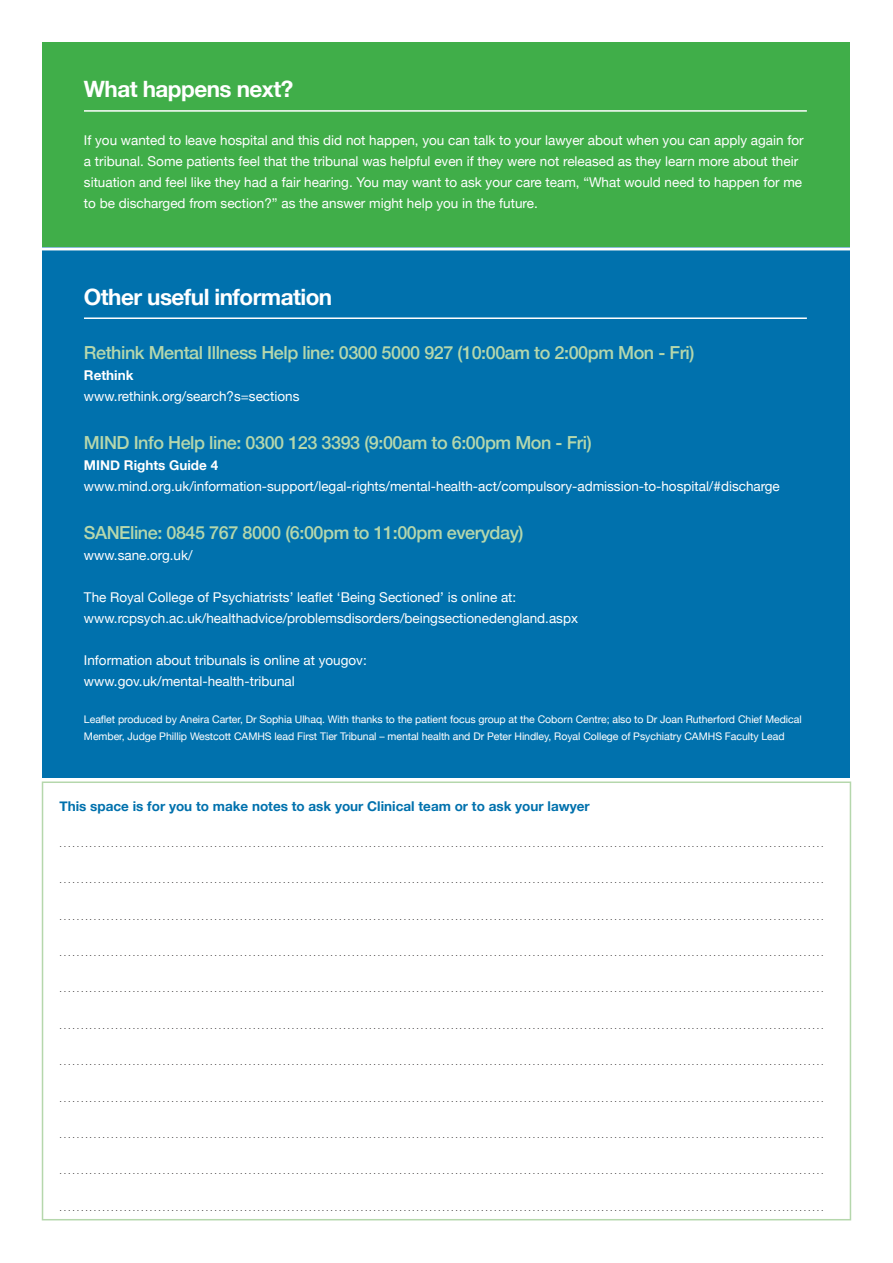
<style>
.page{position:relative;width:893px;height:1263px;background:#fff}
.page>*{position:absolute;margin:0;border:0;box-sizing:border-box;transform-origin:0 0}
.t1{font:700 22.5px "Helvetica Neue";letter-spacing:-.025em;color:#fff}
.t2{font:500 18px "Helvetica Neue";letter-spacing:-.025em;color:#b5d7ac}
.t3{font:13.5px/21px "Helvetica Neue";color:#fff}
.t4{font:700 13.5px "Helvetica Neue";color:#0071ad}
.t5{font:700 13.5px "Helvetica Neue";color:#fff}
.t6{font:10.5px/16.5px "Helvetica Neue";letter-spacing:-.005em;color:#fff}
.t7{font:300 9px "Helvetica Neue";color:#231f20}
</style>
<div class="page">
<div style="left:43px;top:43px;width:807px;height:213px;background:#40ae49"></div>
<div style="left:42px;top:781px;width:809px;height:439px;border:2px solid #b5d7ac"></div>
<div style="left:43px;top:247px;width:807px;height:531px;background:#0071ad"></div>
<hr style="left:84px;top:317px;width:723px;height:2px;background:#fff">
<hr style="left:84px;top:110px;width:723px;height:2px;background:#fff">
<hr style="left:35px;top:247px;width:823px;height:3px;background:#fff">
<h1 class="t1" style="left:84px;top:72px;width:211px">What happens next?</h1>
<p class="t3" style="left:84px;top:131px;width:721px">If you wanted to leave hospital and this did not happen, you can talk to your lawyer about when you can apply again for a tribunal. Some patients feel that the tribunal was helpful even if they were not released as they learn more about their situation and feel like they had a fair hearing. You may want to ask your care team, “What would need to happen for me to be discharged from section?” as the answer might help you in the future.</p>
<h1 class="t1" style="left:84px;top:279px;width:250px">Other useful information</h1>
<h2 class="t2" style="left:84px;top:338px;width:612px">Rethink Mental Illness Help line: 0300 5000 927 (10:00am to 2:00pm Mon - Fri)</h2>
<h3 class="t5" style="left:84px;top:364px;width:51px">Rethink</h3>
<h3 class="t3" style="left:84px;top:386px;width:217px">www.rethink.org/search?s=sections</h3>
<h2 class="t2" style="left:84px;top:428px;width:509px">MIND Info Help line: 0300 123 3393 (9:00am to 6:00pm Mon - Fri)</h2>
<h3 class="t5" style="left:84px;top:454px;width:136px">MIND Rights Guide 4</h3>
<h3 class="t3" style="left:84px;top:476px;width:697px">www.mind.org.uk/information-support/legal-rights/mental-health-act/compulsory-admission-to-hospital/#discharge</h3>
<h2 class="t2" style="left:84px;top:518px;width:441px">SANEline: 0845 767 8000 (6:00pm to 11:00pm everyday)</h2>
<h3 class="t3" style="left:84px;top:545px;width:110px">www.sane.org.uk/</h3>
<h3 class="t3" style="left:84px;top:587px;width:496px">The Royal College of Psychiatrists’ leaflet ‘Being Sectioned’ is online at: www.rcpsych.ac.uk/healthadvice/problemsdisorders/beingsectionedengland.aspx</h3>
<h3 class="t3" style="left:84px;top:650px;width:284px">Information about tribunals is online at yougov: www.gov.uk/mental-health-tribunal</h3>
<p class="t6" style="left:84px;top:712px;width:719px">Leaflet produced by Aneira Carter, Dr Sophia Ulhaq. With thanks to the patient focus group at the Coborn Centre; also to Dr Joan Rutherford Chief Medical<br>Member, Judge Phillip Westcott CAMHS lead First Tier Tribunal – mental health and Dr Peter Hindley, Royal College of Psychiatry CAMHS Faculty Lead</p>
<h3 class="t4" style="left:60px;top:795px;width:532px">This space is for you to make notes to ask your Clinical team or to ask your lawyer</h3>
<p class="t7" style="left:60px;top:836px;width:765px">..................................................................................................................................................................................</p>
<p class="t7" style="left:60px;top:873px;width:765px">..................................................................................................................................................................................</p>
<p class="t7" style="left:60px;top:909px;width:765px">..................................................................................................................................................................................</p>
<p class="t7" style="left:60px;top:945px;width:765px">..................................................................................................................................................................................</p>
<p class="t7" style="left:60px;top:982px;width:765px">..................................................................................................................................................................................</p>
<p class="t7" style="left:60px;top:1018px;width:765px">..................................................................................................................................................................................</p>
<p class="t7" style="left:60px;top:1055px;width:765px">..................................................................................................................................................................................</p>
<p class="t7" style="left:60px;top:1091px;width:765px">..................................................................................................................................................................................</p>
<p class="t7" style="left:60px;top:1127px;width:765px">..................................................................................................................................................................................</p>
<p class="t7" style="left:60px;top:1164px;width:765px">..................................................................................................................................................................................</p>
<p class="t7" style="left:60px;top:1200px;width:765px">..................................................................................................................................................................................</p>
</div>
